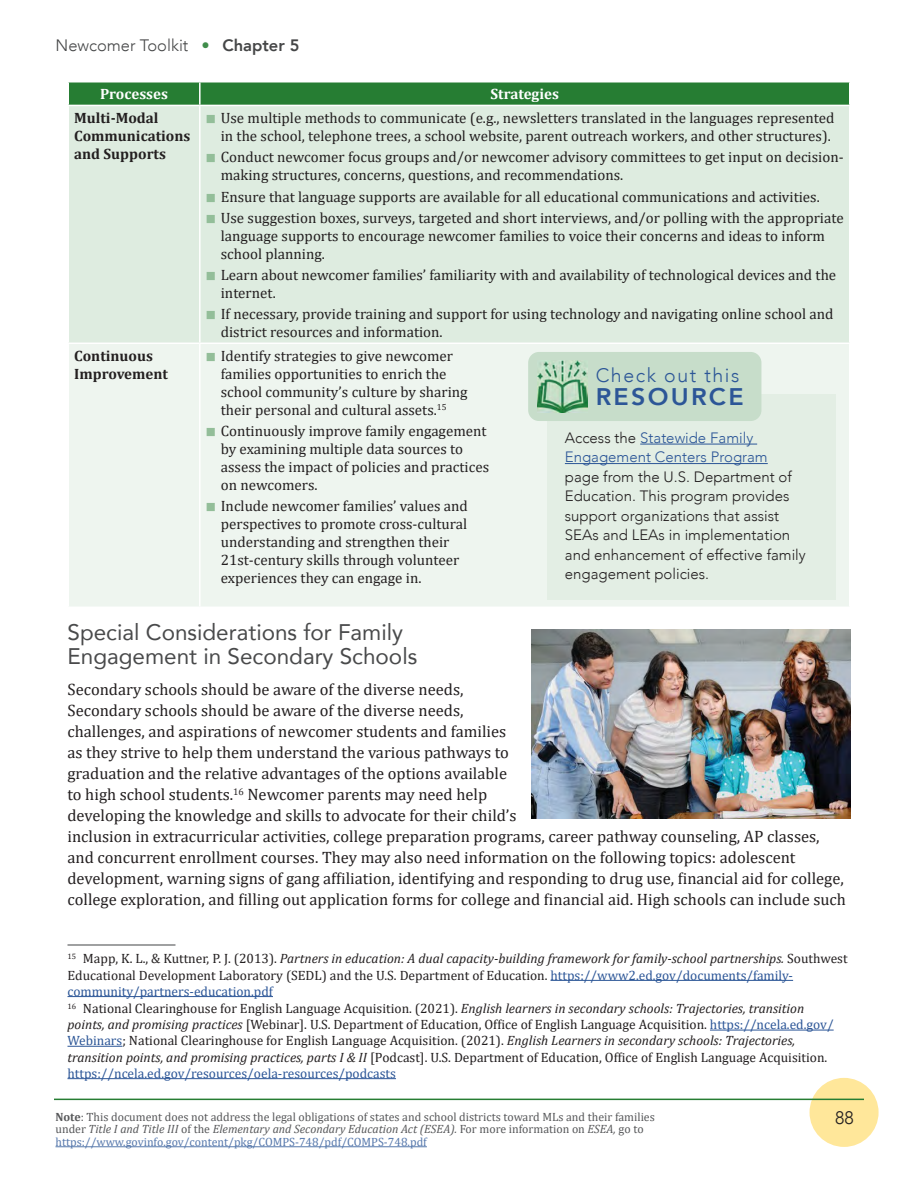
<style>
.page{position:relative;width:918px;height:1188px;background:#fff}
.page>*{position:absolute;margin:0;border:0;box-sizing:border-box;transform-origin:0 0}
.Box_bold-header{font:800 24px "Avenir";letter-spacing:.09em;color:#2c5697;scale:1.04 1}
.t1{font:22.5px/24px "Avenir";color:#494a4b}
.Box_bold-header-2{font:300 19.5px "Avenir";letter-spacing:.08em;color:#2c5697}
.t2{font:300 18px "Avenir";color:#231f20}
.P1__0625_after{font:16.5px/21px "Cambria";color:#231f20}
.t3{font:300 16.5px "Avenir";color:#454647}
.t4{font:15px/18px "Cambria";color:#231f20}
.Box_text{font:300 15px/19.5px "Avenir";color:#231f20}
.Table_copy{font:700 15px/18px "Cambria";color:#231f20}
.Table_copy-2{font:700 15px "Cambria";color:#fff}
.Note{font:13.5px/16.2px "Cambria";color:#231f20}
.t5{font:italic 12px/12.8px "Cambria";color:#57585a}
.t6{font:12px "Cambria";color:#57585a}
.s1{color:#408d4b}
.s2{font-weight:800}
.s3{font-size:12px;color:#93be99}
.s4{color:#2c5697}
.s5{font-style:italic}
.s6{font-weight:700}
.s7{font-style:normal}
.s8{font-style:normal;color:#5678ac}
</style>
<div class="page">
<div style="left:810px;top:1078px;width:69px;height:69px;background:#ffe79a;border-radius:50%"></div>
<hr style="left:54px;top:1099px;width:810px;height:1px;background:#267d33">
<hr style="left:56px;top:1146px;width:371px;height:1px;background:#5678ac">
<div style="left:69px;top:106px;width:780px;height:237px;background:#deece0"></div>
<div style="left:69px;top:344px;width:780px;height:262px;background:#eef5ef"></div>
<svg style="left:68px;top:82px;width:782px;height:23px;background:#2e823b"></svg>
<hr style="left:199px;top:106px;width:2px;height:237px;background:#fff">
<hr style="left:199px;top:344px;width:2px;height:263px;background:#fff">
<div style="left:548px;top:394px;width:288px;height:205px;background:#e3eee4"></div>
<hr style="left:640px;top:444px;width:117px;height:1px;background:#2c5697">
<hr style="left:565px;top:463px;width:203px;height:1px;background:#2c5697">
<div style="left:528px;top:352px;width:233px;height:69px;background:#c7ddca;border-radius:11px"></div>
<img style="left:538px;top:361px;width:49px;height:52px">
<hr style="left:68px;top:944px;width:108px;height:2px;background:#57585a">
<hr style="left:551px;top:980px;width:242px;height:1px;background:#2c5697">
<hr style="left:68px;top:996px;width:205px;height:1px;background:#2c5697">
<hr style="left:710px;top:1030px;width:124px;height:1px;background:#2c5697">
<hr style="left:68px;top:1046px;width:54px;height:1px;background:#2c5697">
<hr style="left:68px;top:1078px;width:328px;height:1px;background:#2c5697">
<img style="left:531px;top:629px;width:319px;height:189px">
<p class="t3" style="left:56px;top:36px;width:245px">Newcomer Toolkit <span class="s1">•</span> <span class="s2">Chapter 5</span></p>
<p class="Table_copy-2" style="left:100px;top:84px;width:69px">Processes</p>
<p class="Table_copy-2" style="left:491px;top:84px;width:70px">Strategies</p>
<p class="Table_copy" style="left:74px;top:108px;width:118px">Multi-Modal<br>Communications and Supports</p>
<p class="t4" style="left:206px;top:109px;width:630px;text-align:right"><span class="s3">█</span> Use multiple methods to communicate (e.g., newsletters translated in the languages represented in the school, telephone trees, a school website, parent outreach workers, and other structures).</p>
<p class="t4" style="left:221px;top:148px;width:624px;text-indent:-15px"><span class="s3">█</span> Conduct newcomer focus groups and/or newcomer advisory committees to get input on decision&shy;making structures, concerns, questions, and recommendations.</p>
<p class="t4" style="left:206px;top:187px;width:615px"><span class="s3">█</span> Ensure that language supports are available for all educational communications and activities.</p>
<p class="t4" style="left:221px;top:209px;width:624px;text-indent:-15px"><span class="s3">█</span> Use suggestion boxes, surveys, targeted and short interviews, and/or polling with the appropriate language supports to encourage newcomer families to voice their concerns and ideas to inform school planning.</p>
<p class="t4" style="left:221px;top:266px;width:617px;text-indent:-15px"><span class="s3">█</span> Learn about newcomer families’ familiarity with and availability of technological devices and the internet.</p>
<p class="t4" style="left:221px;top:305px;width:614px;text-indent:-15px"><span class="s3">█</span> If necessary, provide training and support for using technology and navigating online school and district resources and information.</p>
<p class="Table_copy" style="left:74px;top:346px;width:95px">Continuous<br>Improvement</p>
<p class="t4" style="left:221px;top:347px;width:248px;text-indent:-15px"><span class="s3">█</span> Identify strategies to give newcomer families opportunities to enrich the school community’s culture by sharing their personal and cultural assets.<sup>15</sup></p>
<p class="t4" style="left:221px;top:422px;width:270px;text-indent:-15px"><span class="s3">█</span> Continuously improve family engagement by examining multiple data sources to assess the impact of policies and practices on newcomers.</p>
<p class="t4" style="left:221px;top:497px;width:249px;text-indent:-15px"><span class="s3">█</span> Include newcomer families’ values and perspectives to promote cross-cultural understanding and strengthen their 21st-century skills through volunteer experiences they can engage in.</p>
<p class="Box_bold-header-2" style="left:596px;top:364px;width:145px">Check out this</p>
<p class="Box_bold-header" style="left:596px;top:378px;width:144px">RESOURCE</p>
<p class="Box_text" style="left:565px;top:428px;width:242px">Access the <span class="s4">Statewide Family<br>Engagement Centers Program </span>page from the U.S. Department of<br>Education. This program provides support organizations that assist<br>SEAs and LEAs in implementation and enhancement of effective family engagement policies.</p>
<h4 class="t1" style="left:68px;top:619px;width:351px">Special Considerations for Family<br>Engagement in Secondary Schools</h4>
<p class="P1__0625_after" style="left:67px;top:679px;width:780px">Secondary schools should be aware of the diverse needs,<br>Secondary schools should be aware of the diverse needs,<br>challenges, and aspirations of newcomer students and families<br>as they strive to help them understand the various pathways to<br>graduation and the relative advantages of the options available<br>to high school students.<sup>16</sup> Newcomer parents may need help<br>developing the knowledge and skills to advocate for their child’s<br>inclusion in extracurricular activities, college preparation programs, career pathway counseling, AP classes, and concurrent enrollment courses. They may also need information on the following topics: adolescent development, warning signs of gang affiliation, identifying and responding to drug use, financial aid for college, college exploration, and filling out application forms for college and financial aid. High schools can include such</p>
<p class="Note" style="left:68px;top:951px;width:782px"><sup>15</sup> Mapp, K. L., &amp; Kuttner, P. J. (2013). <span class="s5">Partners in education: A dual capacity-building framework for family-school partnerships.</span> Southwest<br>Educational Development Laboratory (SEDL) and the U.S. Department of Education. <span class="s4">https://www2.ed.gov/documents/family&shy;community/partners-education.pdf</span></p>
<p class="Note" style="left:67px;top:1000px;width:768px"><sup>16</sup> National Clearinghouse for English Language Acquisition. (2021). <span class="s5">English learners in secondary schools: Trajectories, transition points, and promising practices</span> [Webinar]. U.S. Department of Education, Office of English Language Acquisition. <span class="s4">https://ncela.ed.gov/ Webinars</span>; National Clearinghouse for English Language Acquisition. (2021). <span class="s5">English Learners in secondary schools: Trajectories, transition points, and promising practices, parts I &amp; II</span> [Podcast]. U.S. Department of Education, Office of English Language Acquisition. <span class="s4">https://ncela.ed.gov/resources/oela-resources/podcasts</span></p>
<p class="t6" style="left:56px;top:1109px;width:601px"><span class="s6">Note</span>: This document does not address the legal obligations of states and school districts toward MLs and their families</p>
<p class="t2" style="left:835px;top:1107px;width:20px">88</p>
<p class="t5" style="left:55px;top:1122px;width:590px"><span class="s7">under</span> Title I and Title III <span class="s7">of the</span> Elementary and Secondary Education Act (ESEA). <span class="s7">For more information on</span> ESEA, <span class="s7">go to </span><span class="s8">https://www.govinfo.gov/content/pkg/COMPS-748/pdf/COMPS-748.pdf</span></p>
</div>
